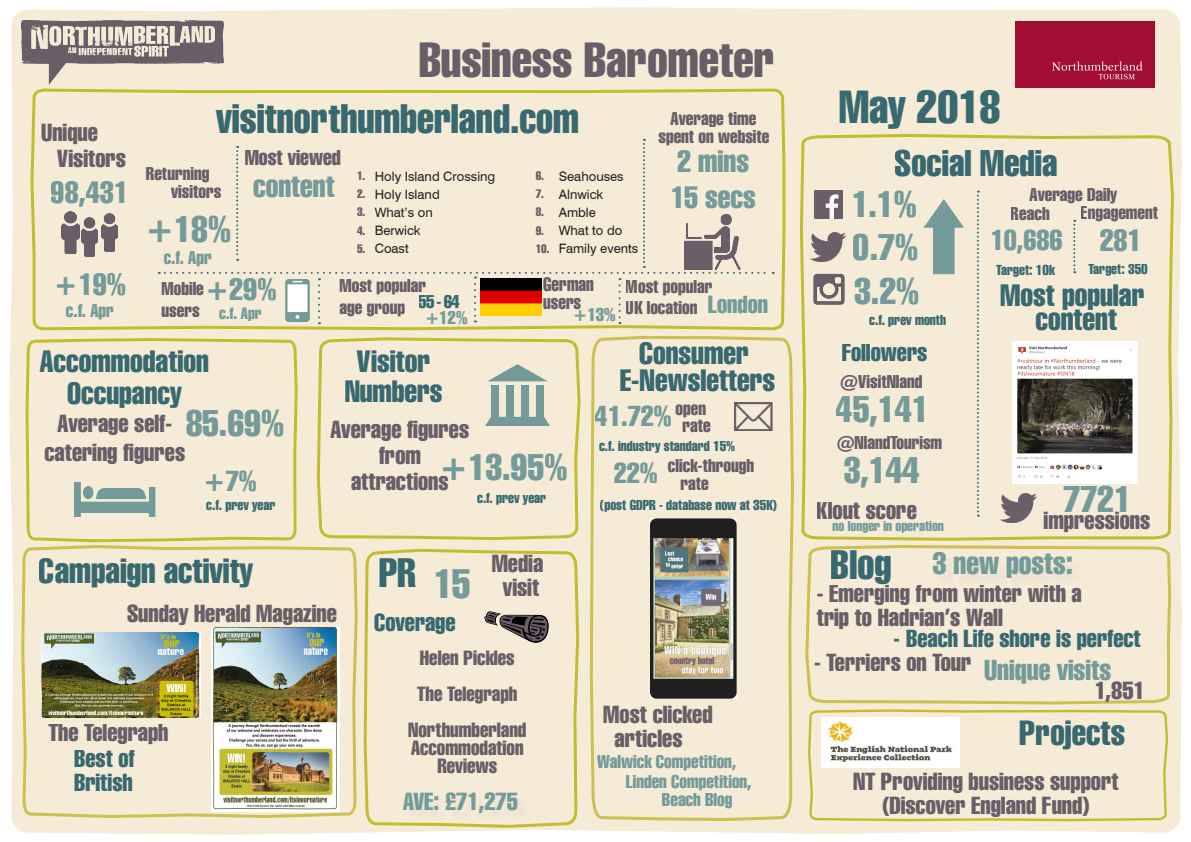
<style>
.page{position:relative;width:1191px;height:842px;background:#fff}
.page>*{position:absolute;margin:0;border:0;box-sizing:border-box;transform-origin:0 0}
.t1{font:extra-condensed 48px "Swiss 911 BT";color:#695d68}
.t2{font:extra-condensed 45px "Swiss 911 BT";color:#396970}
.t3{font:extra-condensed 40px "Swiss 911 BT";color:#396970}
.t4{font:extra-condensed 40px "Swiss 911 BT";color:#749b99}
.t5{font:extra-condensed 36px "Swiss 911 BT";color:#749b99}
.t6{font:extra-condensed 36px "Swiss 911 BT";color:#396970}
.t7{font:extra-condensed 34px "Swiss 911 BT";color:#396970}
.t8{font:extra-condensed 30px/24px "Swiss 911 BT";color:#396970;text-align:center}
.t9{font:extra-condensed 30px/36px "Swiss 911 BT";color:#749b99}
.t10{font:extra-condensed 28px "Swiss 911 BT";color:#749b99}
.t11{font:extra-condensed 24px/24px "Swiss 911 BT";color:#695d68;text-align:center}
.t12{font:extra-condensed 24px/24px "Swiss 911 BT";color:#396970}
.t13{font:extra-condensed 24px "Swiss 911 BT";color:#749b99}
.t14{font:extra-condensed 21px "Swiss 911 BT";color:#695d68}
.t15{font:extra-condensed 20px/36px "Swiss 911 BT";color:#695d68;text-align:center}
.t16{font:extra-condensed 18.9px/18px "Swiss 911 BT";color:#695d68;scale:.95 1}
.t17{font:extra-condensed 18px/18px "Swiss 911 BT";color:#695d68}
.t18{font:extra-condensed 18px/18px "Swiss 911 BT";color:#749b99}
.t19{font:extra-condensed 16px "Swiss 911 BT";color:#749b99}
.t20{font:extra-condensed 14px "Swiss 911 BT";color:#396970}
.t21{font:extra-condensed 14px "Swiss 911 BT";color:#749b99}
.t22{font:13px "Swiss 721 BT";color:#231f20}
.s1{font-family:"Swiss 911 BT";font-stretch:extra-condensed;font-size:12px;color:#695d68}
.s2{font-size:24px;color:#749b99}
.s3{font-size:30px}
</style>
<div class="page">
<div style="left:9px;top:7px;width:1172px;height:828px;background:#f5ebd7"></div>
<img style="left:22px;top:20px;width:201px;height:65px">
<div style="left:1015px;top:22px;width:139px;height:65px;background:#a20d33"></div>
<svg style="left:29px;top:87px;width:758px;height:245px;background:#f0e7c9"></svg>
<svg style="left:362px;top:655px;width:218px;height:180px;background:#f3e9d0"></svg>
<div style="left:798px;top:132px;width:377px;height:703px;background:#f5ebd7"></div>
<div style="left:933px;top:225px;width:21px;height:49px;background:#749b99"></div>
<svg style="left:922px;top:199px;width:43px;height:29px"></svg>
<svg style="left:1073px;top:220px;width:2px;height:53px"></svg>
<img style="left:735px;top:402px;width:38px;height:28px">
<img style="left:814px;top:191px;width:28px;height:28px">
<img style="left:810px;top:232px;width:36px;height:29px">
<svg style="left:24px;top:151px;width:275px;height:393px;background:#efe5cc"></svg>
<img style="left:804px;top:271px;width:49px;height:43px">
<svg style="left:977px;top:191px;width:2px;height:326px"></svg>
<svg style="left:315px;top:324px;width:267px;height:331px;background:#efe5ca"></svg>
<div style="left:935px;top:554px;width:149px;height:37px;background:#f2e8d4"></div>
<img style="left:650px;top:519px;width:86px;height:180px">
<img style="left:485px;top:364px;width:65px;height:61px">
<img style="left:74px;top:482px;width:81px;height:35px">
<div style="left:159px;top:139px;width:614px;height:185px;background:#f5ebd7"></div>
<div style="left:405px;top:793px;width:125px;height:32px;background:#f2e8d4"></div>
<svg style="left:806px;top:708px;width:363px;height:127px;background:#f2e9cf"></svg>
<img style="left:821px;top:718px;width:138px;height:49px">
<img style="left:481px;top:279px;width:60px;height:36px">
<img style="left:1012px;top:342px;width:125px;height:141px">
<img style="left:42px;top:632px;width:159px;height:86px">
<img style="left:211px;top:627px;width:128px;height:185px">
<img style="left:1000px;top:494px;width:36px;height:29px">
<p class="t11" style="left:57px;top:120px;width:70px;line-height:26.1px;text-align:left;text-indent:-16px">Unique<br>Visitors</p>
<p class="t9" style="left:51px;top:175px;width:79px">98,431</p>
<p class="t9" style="left:54px;top:267px;width:74px">+19%</p>
<p class="t18" style="left:66px;top:302px;width:49px">c.f. Apr</p>
<h1 class="t1" style="left:418px;top:33px;width:357px">Business Barometer</h1>
<h3 class="t3" style="left:216px;top:96px;width:364px">visitnorthumberland.com</h3>
<p class="t17" style="left:171px;top:164px;width:52px;text-indent:-25px">Returning visitors</p>
<h3 class="t5" style="left:144px;top:209px;width:88px">+18%</h3>
<p class="t18" style="left:164px;top:249px;width:49px">c.f. Apr</p>
<p class="t14" style="left:244px;top:146px;width:98px">Most viewed</p>
<p class="t9" style="left:253px;top:169px;width:83px">content</p>
<p class="t22" style="left:357px;top:169px;width:140px"><span class="s1">1.</span> Holy Island Crossing</p>
<p class="t22" style="left:535px;top:169px;width:90px"><span class="s1">6.</span> Seahouses</p>
<p class="t22" style="left:357px;top:186px;width:84px"><span class="s1">2.</span> Holy Island</p>
<p class="t22" style="left:535px;top:186px;width:69px"><span class="s1">7.</span> Alnwick</p>
<p class="t22" style="left:357px;top:204px;width:77px"><span class="s1">3.</span> What’s on</p>
<p class="t22" style="left:535px;top:204px;width:62px"><span class="s1">8.</span> Amble</p>
<p class="t22" style="left:357px;top:223px;width:65px"><span class="s1">4.</span> Berwick</p>
<p class="t22" style="left:535px;top:223px;width:88px"><span class="s1">9.</span> What to do</p>
<p class="t22" style="left:357px;top:241px;width:53px"><span class="s1">5.</span> Coast</p>
<p class="t22" style="left:535px;top:241px;width:104px"><span class="s1">10.</span> Family events</p>
<p class="t17" style="left:658px;top:109px;width:113px;line-height:18.9px;text-align:center">Average time spent on website</p>
<p class="t9" style="left:670px;top:143px;width:87px">2 mins<br>15 secs</p>
<p class="t17" style="left:162px;top:278px;width:44px;line-height:21.6px">Mobile users</p>
<p class="t9" style="left:204px;top:271px;width:74px">+29%</p>
<p class="t19" style="left:219px;top:304px;width:44px">c.f. Apr</p>
<p class="t16" style="left:543px;top:275px;width:55px">German users</p>
<p class="t18" style="left:572px;top:306px;width:45px">+13%</p>
<p class="t17" style="left:339px;top:275px;width:121px;line-height:21.6px">Most popular<br>age group <sup>55</sup> <sup>-</sup> <sup>64</sup></p>
<p class="t17" style="left:626px;top:276px;width:144px;line-height:21.6px">Most popular<br>UK location <span class="s2">London</span></p>
<p class="t18" style="left:424px;top:309px;width:45px">+12%</p>
<h2 class="t2" style="left:838px;top:81px;width:163px">May 2018</h2>
<h3 class="t6" style="left:894px;top:142px;width:164px">Social Media</h3>
<h3 class="t5" style="left:851px;top:184px;width:67px">1.1%</h3>
<p class="t17" style="left:1080px;top:186px;width:79px;text-indent:-51px">Average Daily<br>Engagement</p>
<p class="t17" style="left:1010px;top:205px;width:40px">Reach</p>
<h3 class="t5" style="left:853px;top:227px;width:67px">0.7%</h3>
<p class="t10" style="left:990px;top:224px;width:152px">10,686 <span class="s3">281</span></p>
<h3 class="t5" style="left:854px;top:270px;width:67px">3.2%</h3>
<p class="t20" style="left:869px;top:312px;width:78px">c.f. prev month</p>
<p class="t20" style="left:996px;top:262px;width:60px">Target: 10k</p>
<p class="t20" style="left:1088px;top:261px;width:61px">Target: 350</p>
<p class="t8" style="left:1000px;top:284px;width:145px">Most popular content</p>
<p class="t8" style="left:40px;top:346px;width:170px;line-height:32px">Accommodation<br>Occupancy</p>
<p class="t11" style="left:44px;top:410px;width:142px;line-height:28.8px">Average self&shy;catering figures</p>
<h3 class="t5" style="left:185px;top:403px;width:100px">85.69%</h3>
<p class="t10" style="left:202px;top:465px;width:56px">+7%</p>
<p class="t20" style="left:206px;top:497px;width:71px">c.f. prev year</p>
<p class="t8" style="left:639px;top:341px;width:111px">Consumer</p>
<p class="t12" style="left:841px;top:341px;width:87px">Followers</p>
<p class="t8" style="left:344px;top:346px;width:100px;line-height:30px">Visitor<br>Numbers</p>
<p class="t8" style="left:619px;top:369px;width:157px">E-Newsletters</p>
<p class="t17" style="left:840px;top:373px;width:84px">@VisitNland</p>
<h3 class="t5" style="left:836px;top:389px;width:94px">45,141</h3>
<p class="t17" style="left:675px;top:400px;width:37px;line-height:17.3px;text-align:center">open rate</p>
<p class="t10" style="left:595px;top:400px;width:78px">41.72%</p>
<p class="t11" style="left:330px;top:417px;width:140px;line-height:26px">Average figures from attractions</p>
<p class="t20" style="left:599px;top:438px;width:138px">c.f. industry standard 15%</p>
<p class="t17" style="left:836px;top:434px;width:107px">@NlandTourism</p>
<h3 class="t5" style="left:438px;top:447px;width:130px">+13.95%</h3>
<p class="t17" style="left:680px;top:456px;width:75px;text-indent:-13px">click-through rate</p>
<h3 class="t5" style="left:843px;top:449px;width:77px">3,144</h3>
<p class="t10" style="left:613px;top:457px;width:46px">22%</p>
<p class="t20" style="left:477px;top:490px;width:71px">c.f. prev year</p>
<p class="t20" style="left:600px;top:497px;width:179px">(post GDPR - database now at 35K)</p>
<p class="t11" style="left:817px;top:499px;width:101px">Klout score</p>
<p class="t21" style="left:832px;top:518px;width:113px">no longer in operation</p>
<h3 class="t5" style="left:1063px;top:479px;width:69px">7721</h3>
<p class="t11" style="left:1043px;top:509px;width:108px">impressions</p>
<h3 class="t7" style="left:39px;top:552px;width:216px">Campaign activity</h3>
<p class="t11" style="left:127px;top:602px;width:211px">Sunday Herald Magazine</p>
<p class="t11" style="left:48px;top:721px;width:122px">The Telegraph</p>
<p class="t12" style="left:74px;top:747px;width:62px">Best of<br>British</p>
<h3 class="t3" style="left:378px;top:550px;width:39px">PR</h3>
<h3 class="t4" style="left:433px;top:561px;width:39px">15</h3>
<p class="t12" style="left:374px;top:611px;width:83px">Coverage</p>
<p class="t11" style="left:492px;top:551px;width:53px">Media visit</p>
<p class="t15" style="left:408px;top:640px;width:120px">Helen Pickles<br>The Telegraph<br>Northumberland</p>
<p class="t15" style="left:411px;top:739px;width:114px;line-height:18px">Accommodation<br>Reviews</p>
<p class="t13" style="left:403px;top:787px;width:117px">AVE: £71,275</p>
<p class="t11" style="left:614px;top:702px;width:100px;text-align:left;text-indent:-11px">Most clicked articles</p>
<p class="t18" style="left:597px;top:753px;width:140px">Walwick Competition,</p>
<p class="t18" style="left:662px;top:772px;width:91px;text-indent:-36px">Linden Competition,<br>Beach Blog</p>
<h3 class="t3" style="left:830px;top:542px;width:62px">Blog</h3>
<p class="t9" style="left:932px;top:546px;width:142px">3 new posts:</p>
<p class="t11" style="left:817px;top:582px;width:266px;text-align:left">- Emerging from winter with a trip to Hadrian’s Wall</p>
<p class="t12" style="left:894px;top:627px;width:248px">- Beach Life shore is perfect</p>
<p class="t10" style="left:984px;top:654px;width:129px">Unique visits</p>
<p class="t11" style="left:1094px;top:678px;width:52px">1,851</p>
<p class="t11" style="left:814px;top:650px;width:158px">- Terriers on Tour</p>
<h3 class="t7" style="left:1019px;top:714px;width:107px">Projects</h3>
<p class="t11" style="left:853px;top:769px;width:267px">NT Providing business support (Discover England Fund)</p>
</div>
